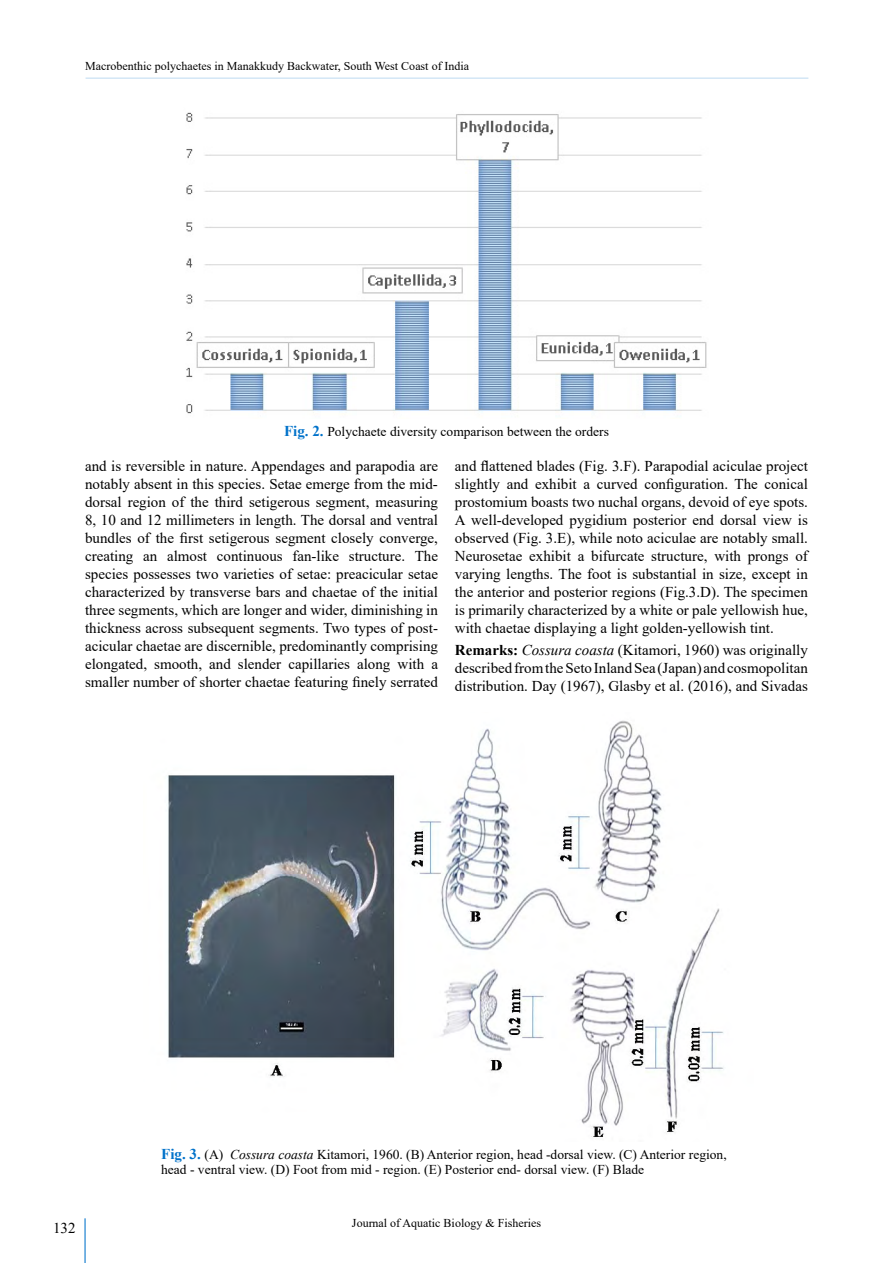
<style>
.page{position:relative;width:893px;height:1263px;background:#fff}
.page>*{position:absolute;margin:0;border:0;box-sizing:border-box;transform-origin:0 0}
.t1{font:15px/18px "Times New Roman";color:#000;text-align:justify}
.t2{font:13.5px/15px "Times New Roman";color:#000}
.t3{font:12px "Times New Roman";color:#000}
.s1{font-weight:700;font-size:15px;color:#0072ca}
.s2{font-weight:700}
.s3{font-style:italic}
</style>
<div class="page">
<hr style="left:85px;top:1218px;width:1px;height:45px;background:#0072ca">
<hr style="left:86px;top:78px;width:722px;height:1px;background:#0072ca">
<img style="left:186px;top:112px;width:521px;height:302px">
<img style="left:167px;top:720px;width:557px;height:417px">
<p class="t3" style="left:85px;top:58px;width:386px">Macrobenthic polychaetes in Manakkudy Backwater, South West Coast of India</p>
<p class="t2" style="left:284px;top:424px;width:326px"><span class="s1">Fig. 2.</span> Polychaete diversity comparison between the orders</p>
<p class="t1" style="left:85px;top:456px;width:354px">and is reversible in nature. Appendages and parapodia are notably absent in this species. Setae emerge from the mid&shy;dorsal region of the third setigerous segment, measuring 8, 10 and 12 millimeters in length. The dorsal and ventral bundles of the first setigerous segment closely converge, creating an almost continuous fan-like structure. The species possesses two varieties of setae: preacicular setae characterized by transverse bars and chaetae of the initial three segments, which are longer and wider, diminishing in thickness across subsequent segments. Two types of post&shy;acicular chaetae are discernible, predominantly comprising elongated, smooth, and slender capillaries along with a smaller number of shorter chaetae featuring finely serrated</p>
<p class="t1" style="left:455px;top:456px;width:354px">and flattened blades (Fig. 3.F). Parapodial aciculae project slightly and exhibit a curved configuration. The conical prostomium boasts two nuchal organs, devoid of eye spots.<br>A well-developed pygidium posterior end dorsal view is observed (Fig. 3.E), while noto aciculae are notably small.<br>Neurosetae exhibit a bifurcate structure, with prongs of varying lengths. The foot is substantial in size, except in the anterior and posterior regions (Fig.3.D). The specimen is primarily characterized by a white or pale yellowish hue, with chaetae displaying a light golden-yellowish tint.</p>
<p class="t1" style="left:455px;top:640px;width:354px"><span class="s2">Remarks:</span> <span class="s3">Cossura coasta</span> (Kitamori, 1960) was originally described from the Seto Inland Sea (Japan) and cosmopolitan distribution. Day (1967), Glasby et al. (2016), and Sivadas</p>
<p class="t1" style="left:53px;top:1218px;width:24px">132</p>
<p class="t2" style="left:161px;top:1146px;width:567px"><span class="s1">Fig. 3.</span> (A) <span class="s3">Cossura coasta</span> Kitamori, 1960. (B) Anterior region, head -dorsal view. (C) Anterior region, head - ventral view. (D) Foot from mid - region. (E) Posterior end- dorsal view. (F) Blade</p>
<p class="t3" style="left:352px;top:1214px;width:190px">Journal of Aquatic Biology &amp; Fisheries</p>
</div>
